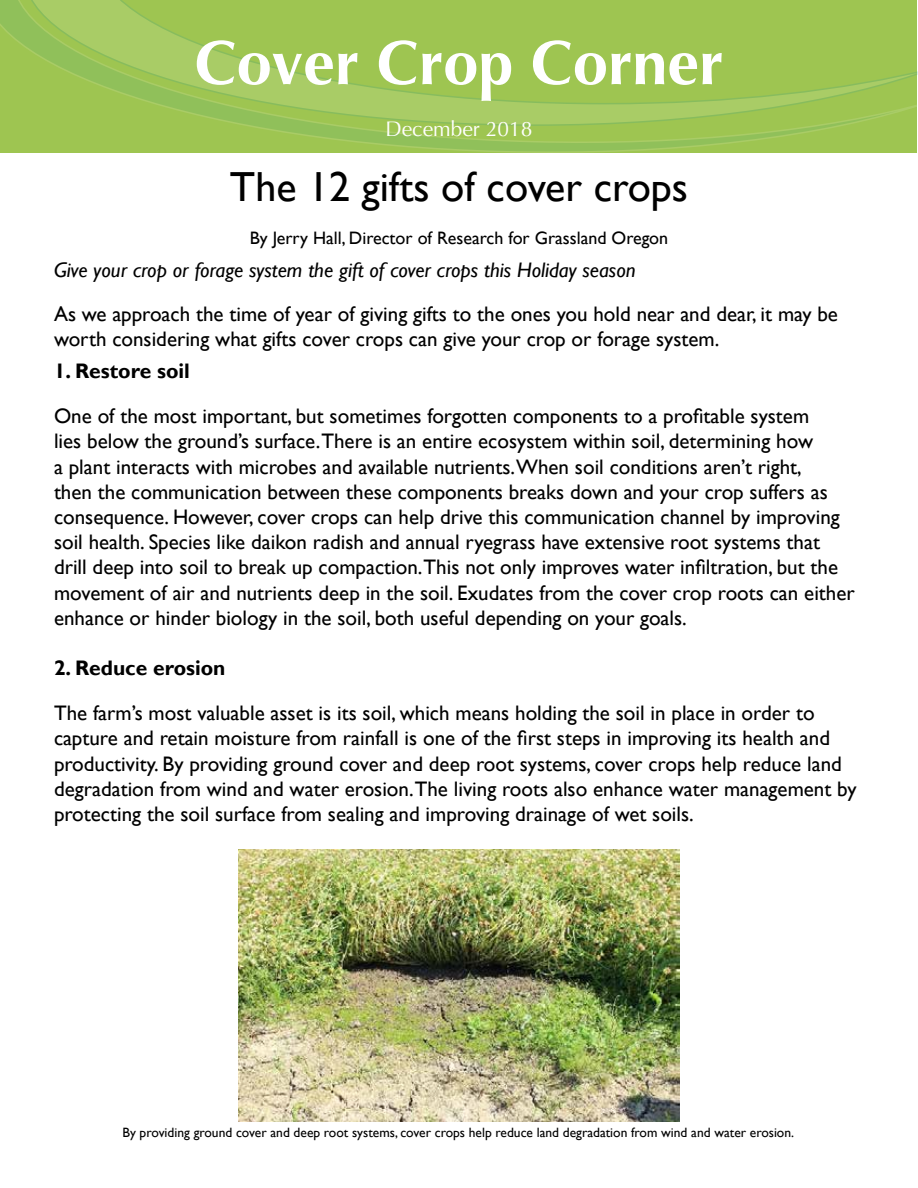
<style>
.page{position:relative;width:918px;height:1188px;background:#fff}
.page>*{position:absolute;margin:0;border:0;box-sizing:border-box;transform-origin:0 0}
.t1{font:700 63px "Optima";color:#fff}
.t2{font:42px "Gill Sans";color:#000}
.t3{font:21px/25.2px "Gill Sans";color:#000}
.t4{font:italic 21px "Gill Sans";color:#000}
.t5{font:700 21px "Gill Sans";color:#000}
.t6{font:21px "Optima";color:#fff}
.t7{font:18px "Gill Sans";color:#000}
.t8{font:13.5px "Gill Sans";color:#000}
</style>
<div class="page">
<svg style="left:0;top:0;width:918px;height:153px;background:#9ec555"></svg>
<img style="left:238px;top:850px;width:441px;height:271px">
<h1 class="t1" style="left:195px;top:22px;width:530px">Cover Crop Corner</h1>
<p class="t6" style="left:385px;top:116px;width:149px">December 2018</p>
<h2 class="t2" style="left:230px;top:162px;width:460px">The 12 gifts of cover crops</h2>
<p class="t7" style="left:250px;top:227px;width:420px">By Jerry Hall, Director of Research for Grassland Oregon</p>
<p class="t4" style="left:54px;top:258px;width:583px">Give your crop or forage system the gift of cover crops this Holiday season</p>
<p class="t3" style="left:54px;top:301px;width:785px">As we approach the time of year of giving gifts to the ones you hold near and dear, it may be worth considering what gifts cover crops can give your crop or forage system.</p>
<p class="t5" style="left:54px;top:358px;width:138px">1. Restore soil</p>
<p class="t3" style="left:54px;top:404px;width:802px">One of the most important, but sometimes forgotten components to a profitable system<br>lies below the ground’s surface.There is an entire ecosystem within soil, determining how<br>a plant interacts with microbes and available nutrients.When soil conditions aren’t right,<br>then the communication between these components breaks down and your crop suffers as consequence. However, cover crops can help drive this communication channel by improving soil health. Species like daikon radish and annual ryegrass have extensive root systems that drill deep into soil to break up compaction.This not only improves water infiltration, but the movement of air and nutrients deep in the soil. Exudates from the cover crop roots can either enhance or hinder biology in the soil, both useful depending on your goals.</p>
<p class="t5" style="left:54px;top:655px;width:173px">2. Reduce erosion</p>
<p class="t3" style="left:54px;top:701px;width:804px">The farm’s most valuable asset is its soil, which means holding the soil in place in order to capture and retain moisture from rainfall is one of the first steps in improving its health and productivity. By providing ground cover and deep root systems, cover crops help reduce land degradation from wind and water erosion.The living roots also enhance water management by protecting the soil surface from sealing and improving drainage of wet soils.</p>
<p class="t8" style="left:122px;top:1125px;width:673px">By providing ground cover and deep root systems, cover crops help reduce land degradation from wind and water erosion.</p>
</div>
